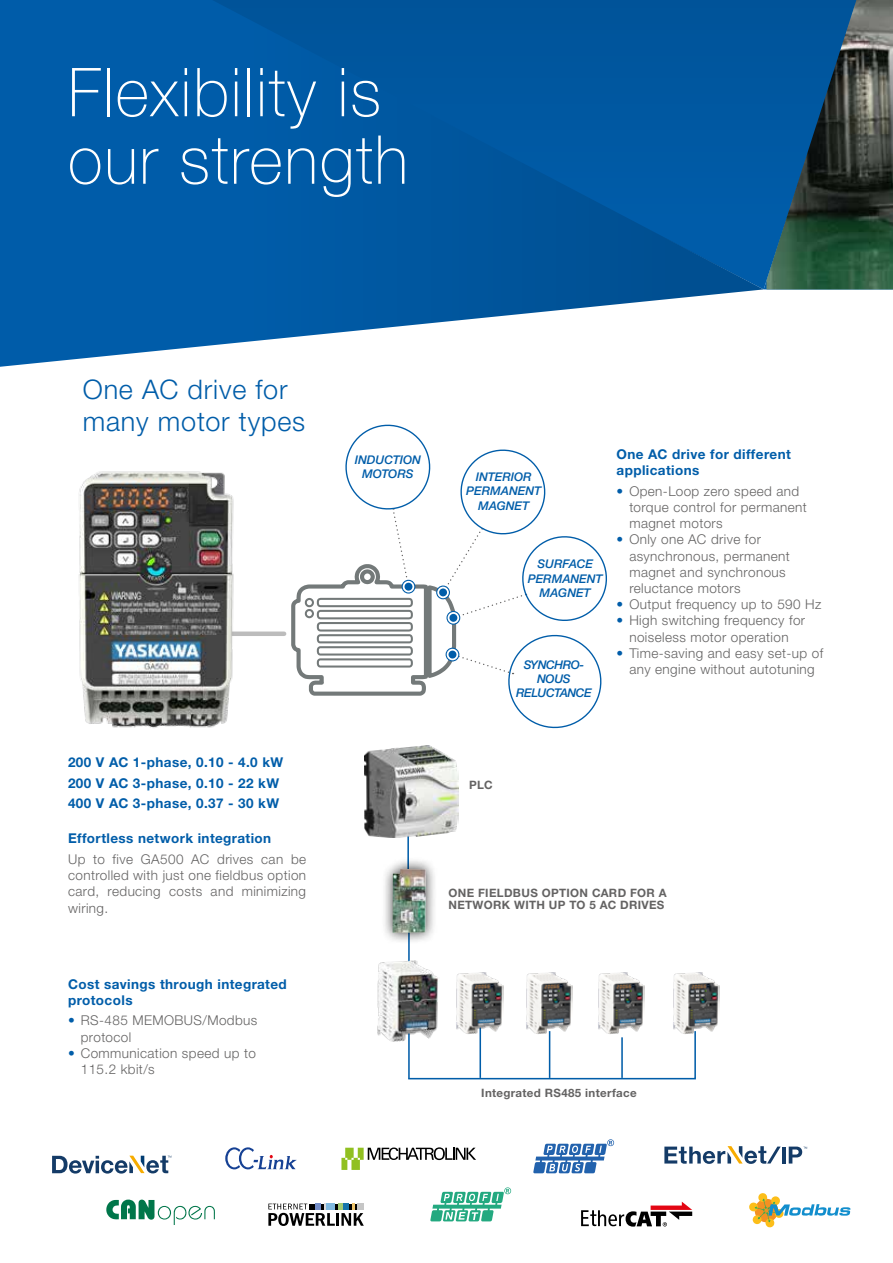
<style>
.page{position:relative;width:893px;height:1263px;background:#fff}
.page>*{position:absolute;margin:0;border:0;box-sizing:border-box;transform-origin:0 0}
.t1{font:100 67.5px/67.5px "Helvetica Neue LTW1 G";letter-spacing:.03em;color:#fff;scale:.95 1}
.t2{font:300 27px/32.4px "Helvetica Neue LTW1 G";letter-spacing:.03em;color:#005da9}
.t3{font:300 13.5px/16.2px "Helvetica Neue LTW1 G";letter-spacing:.03em;color:#646363}
.t4{font:700 13.5px/16.2px "Helvetica Neue LTW1 G";letter-spacing:.03em;color:#005da9}
.t5{font:italic 500 12px/14.4px "Helvetica Neue LTW1 G";color:#005da9;text-align:center}
.t6{font:italic 500 12px/14.4px "Helvetica Neue LTW1 G";letter-spacing:-.03em;color:#005da9;text-align:center}
.t7{font:700 11.55px/11.6px "Helvetica Neue LTW1 G";letter-spacing:.03em;color:#646363}
.s1{color:#005da9}
</style>
<div class="page">
<svg style="left:0;top:0;width:764px;height:367px;background:#1a6aac"></svg>
<img style="left:766px;top:0;width:127px;height:289px">
<div style="left:202px;top:631px;width:82px;height:5px;background:#bcbcbc"></div>
<svg style="left:291px;top:424px;width:316px;height:305px"></svg>
<img style="left:79px;top:471px;width:164px;height:257px">
<hr style="left:407px;top:831px;width:2px;height:56px;background:#005da9">
<img style="left:364px;top:746px;width:95px;height:91px">
<svg style="left:408px;top:1034px;width:288px;height:46px"></svg>
<hr style="left:479px;top:1027px;width:2px;height:51px;background:#005da9">
<hr style="left:549px;top:1031px;width:1px;height:47px;background:#005da9">
<hr style="left:621px;top:1037px;width:2px;height:41px;background:#005da9">
<hr style="left:408px;top:1027px;width:2px;height:51px;background:#005da9">
<hr style="left:408px;top:914px;width:2px;height:52px;background:#005da9">
<div style="left:381px;top:857px;width:57px;height:87px;background:#000;opacity:.75"></div>
<img style="left:392px;top:869px;width:34px;height:64px">
<img style="left:377px;top:959px;width:63px;height:84px">
<img style="left:456px;top:972px;width:47px;height:62px">
<img style="left:526px;top:972px;width:46px;height:62px">
<img style="left:598px;top:972px;width:47px;height:62px">
<img style="left:673px;top:972px;width:46px;height:62px">
<svg style="left:225px;top:1147px;width:72px;height:22px"></svg>
<svg style="left:52px;top:1156px;width:119px;height:17px"></svg>
<hr style="left:782px;top:1146px;width:3px;height:17px;background:#143b67">
<svg style="left:789px;top:1146px;width:18px;height:17px"></svg>
<svg style="left:664px;top:1146px;width:117px;height:18px"></svg>
<svg style="left:581px;top:1201px;width:111px;height:25px"></svg>
<svg style="left:268px;top:1203px;width:96px;height:23px"></svg>
<svg style="left:430px;top:1187px;width:81px;height:34px"></svg>
<svg style="left:533px;top:1139px;width:81px;height:34px"></svg>
<svg style="left:341px;top:1147px;width:135px;height:23px"></svg>
<svg style="left:749px;top:1193px;width:101px;height:34px"></svg>
<svg style="left:106px;top:1199px;width:109px;height:26px"></svg>
<h1 class="t1" style="left:68px;top:59px;width:359px">Flexibility is our strength</h1>
<h2 class="t2" style="left:83px;top:373px;width:224px">One AC drive for many motor types</h2>
<p class="t4" style="left:68px;top:752px;width:217px;line-height:20.4px">200 V AC 1-phase, 0.10 - 4.0 kW<br>200 V AC 3-phase, 0.10 - 22 kW<br>400 V AC 3-phase, 0.37 - 30 kW</p>
<p class="t4" style="left:68px;top:830px;width:205px">Effortless network integration</p>
<p class="t3" style="left:68px;top:851px;width:240px;text-align:justify">Up to five GA500 AC drives can be controlled with just one fieldbus option card, reducing costs and minimizing wiring.</p>
<p class="t4" style="left:68px;top:976px;width:220px">Cost savings through integrated protocols</p>
<p class="t3" style="left:81px;top:1012px;width:178px;text-indent:-13px"><span class="s1">•</span> RS-485 MEMOBUS/Modbus protocol</p>
<p class="t3" style="left:81px;top:1045px;width:177px;text-indent:-13px"><span class="s1">•</span> Communication speed up to<br>115.2 kbit/s</p>
<p class="t5" style="left:355px;top:452px;width:68px">INDUCTION<br>MOTORS</p>
<p class="t5" style="left:466px;top:469px;width:76px">INTERIOR<br>PERMANENT<br>MAGNET</p>
<p class="t5" style="left:528px;top:557px;width:76px">SURFACE<br>PERMANENT<br>MAGNET</p>
<p class="t6" style="left:516px;top:657px;width:77px">SYNCHRO-<br>NOUS<br>RELUCTANCE</p>
<p class="t4" style="left:617px;top:446px;width:176px">One AC drive for different applications</p>
<p class="t3" style="left:629px;top:483px;width:179px;text-indent:-13px"><span class="s1">•</span> Open-Loop zero speed and torque control for permanent magnet motors</p>
<p class="t3" style="left:629px;top:531px;width:162px;text-indent:-13px"><span class="s1">•</span> Only one AC drive for asynchronous, permanent magnet and synchronous reluctance motors</p>
<p class="t3" style="left:617px;top:596px;width:206px"><span class="s1">•</span> Output frequency up to 590 Hz</p>
<p class="t3" style="left:617px;top:612px;width:190px;text-align:center"><span class="s1">•</span> High switching frequency for noiseless motor operation</p>
<p class="t3" style="left:617px;top:645px;width:208px;text-align:center"><span class="s1">•</span> Time-saving and easy set-up of any engine without autotuning</p>
<p class="t7" style="left:469px;top:779px;width:25px">PLC</p>
<p class="t7" style="left:448px;top:887px;width:220px">ONE FIELDBUS OPTION CARD FOR A<br>NETWORK WITH UP TO 5 AC DRIVES</p>
<p class="t7" style="left:481px;top:1087px;width:157px">Integrated RS485 interface</p>
</div>
